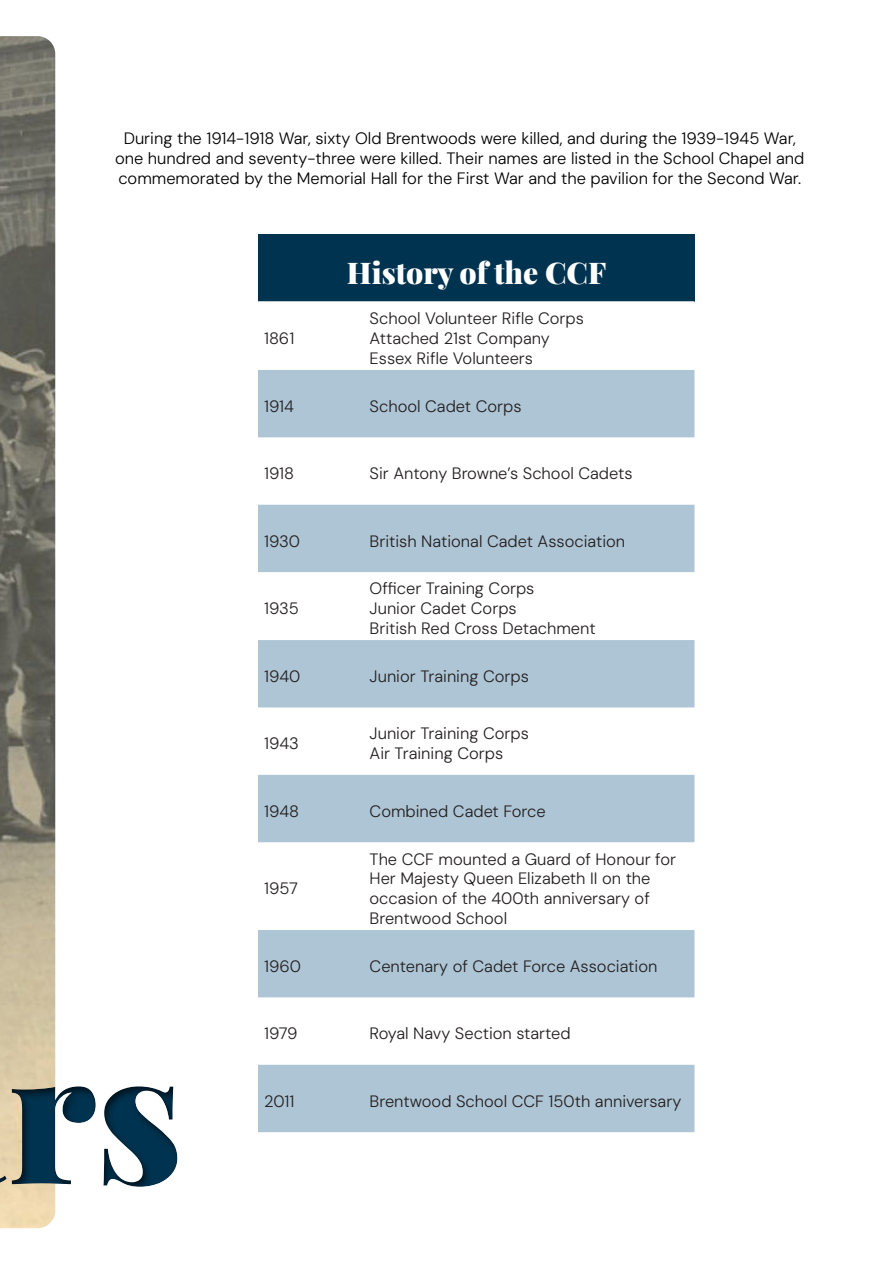
<style>
.page{position:relative;width:893px;height:1263px;background:#fff}
.page>*{position:absolute;margin:0;border:0;box-sizing:border-box;transform-origin:0 0}
.t1{font:900 183.6px "Playfair Display";color:#003350}
.t2{font:900 30px "Playfair Display";color:#fff}
.t3{font:16.5px/19.8px "DM Sans 9 pt";color:#231f20}
.t4{font:16.5px/19.8px "DM Sans 9 pt";color:#000;text-align:center}
</style>
<div class="page">
<img style="left:0;top:36px;width:55px;height:750px">
<div style="left:0;top:786px;width:425px;height:445px;background:#231f20;opacity:.75"></div>
<div style="left:258px;top:234px;width:436px;height:67px;background:#003350"></div>
<svg style="left:258px;top:370px;width:436px;height:762px;fill:#aec5d5"></svg>
<p class="t4" style="left:115px;top:128px;width:691px">During the 1914-1918 War, sixty Old Brentwoods were killed, and during the 1939-1945 War, one hundred and seventy-three were killed. Their names are listed in the School Chapel and commemorated by the Memorial Hall for the First War and the pavilion for the Second War.</p>
<p class="t3" style="left:264px;top:328px;width:32px">1861</p>
<p class="t2" style="left:347px;top:249px;width:261px">History of the CCF</p>
<p class="t3" style="left:370px;top:308px;width:216px">School Volunteer Rifle Corps</p>
<p class="t3" style="left:370px;top:328px;width:182px">Attached 21st Company</p>
<p class="t3" style="left:370px;top:348px;width:165px">Essex Rifle Volunteers</p>
<p class="t3" style="left:264px;top:396px;width:31px">1914</p>
<p class="t3" style="left:370px;top:396px;width:153px">School Cadet Corps</p>
<p class="t3" style="left:264px;top:463px;width:31px">1918</p>
<p class="t3" style="left:370px;top:463px;width:265px">Sir Antony Browne’s School Cadets</p>
<p class="t3" style="left:264px;top:531px;width:37px">1930</p>
<p class="t3" style="left:370px;top:531px;width:257px">British National Cadet Association</p>
<p class="t3" style="left:264px;top:598px;width:36px">1935</p>
<p class="t3" style="left:370px;top:579px;width:166px">Officer Training Corps</p>
<p class="t3" style="left:370px;top:598px;width:149px">Junior Cadet Corps</p>
<p class="t3" style="left:370px;top:618px;width:228px">British Red Cross Detachment</p>
<p class="t3" style="left:264px;top:666px;width:38px">1940</p>
<p class="t3" style="left:370px;top:666px;width:161px">Junior Training Corps</p>
<p class="t3" style="left:264px;top:734px;width:36px">1943</p>
<p class="t3" style="left:370px;top:724px;width:161px">Junior Training Corps</p>
<p class="t3" style="left:370px;top:743px;width:135px">Air Training Corps</p>
<p class="t3" style="left:264px;top:801px;width:37px">1948</p>
<p class="t3" style="left:370px;top:801px;width:178px">Combined Cadet Force</p>
<p class="t3" style="left:264px;top:878px;width:35px">1957</p>
<p class="t3" style="left:370px;top:849px;width:308px">The CCF mounted a Guard of Honour for<br>Her Majesty Queen Elizabeth II on the occasion of the 400th anniversary of</p>
<p class="t3" style="left:370px;top:908px;width:139px">Brentwood School</p>
<p class="t3" style="left:264px;top:956px;width:38px">1960</p>
<p class="t3" style="left:370px;top:956px;width:289px">Centenary of Cadet Force Association</p>
<h1 class="t1" style="left:8px;top:970px;width:176px">rs</h1>
<p class="t3" style="left:264px;top:1023px;width:35px">1979</p>
<p class="t3" style="left:370px;top:1023px;width:203px">Royal Navy Section started</p>
<p class="t3" style="left:264px;top:1091px;width:32px">2011</p>
<p class="t3" style="left:370px;top:1091px;width:313px">Brentwood School CCF 150th anniversary</p>
</div>
